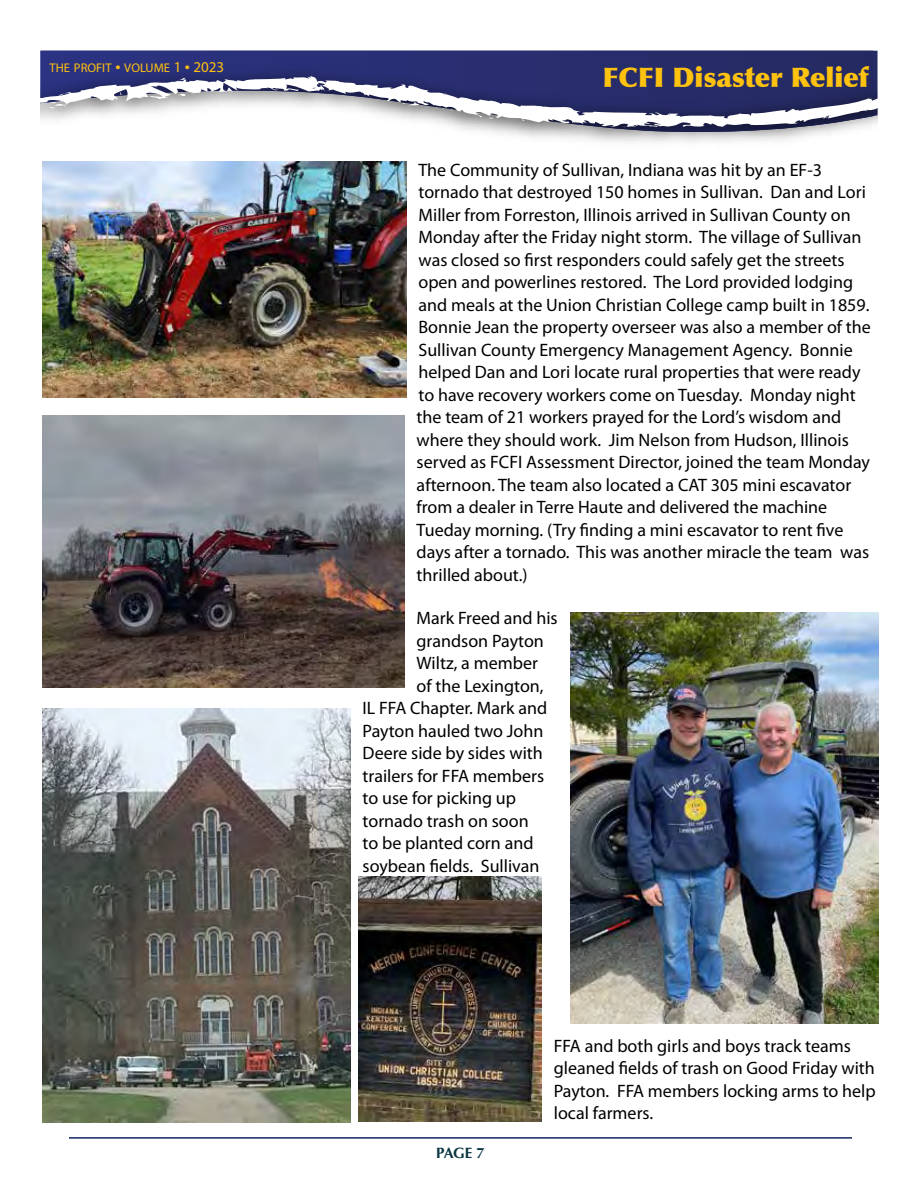
<style>
.page{position:relative;width:918px;height:1188px;background:#fff}
.page>*{position:absolute;margin:0;border:0;box-sizing:border-box;transform-origin:0 0}
.t1{font:900 27px "Optima";color:#ffc20e}
.t2{font:18px/22.5px "Myriad Pro";color:#000}
.t3{font:700 15px "Optima";color:#0a3542}
.t4{font:12.6px "Myriad Pro";color:#ffc20e}
.s1{font-size:18px}
.s2{font-size:15px}
</style>
<div class="page">
<svg style="left:40px;top:51px;width:833px;height:7px;background:#282e71"></svg>
<img style="left:40px;top:58px;width:838px;height:84px">
<svg style="left:40px;top:76px;width:838px;height:52px"></svg>
<hr style="left:69px;top:1137px;width:783px;height:2px;background:#152563">
<img style="left:42px;top:162px;width:364px;height:236px">
<img style="left:42px;top:415px;width:363px;height:272px">
<img style="left:42px;top:709px;width:309px;height:413px">
<img style="left:358px;top:876px;width:184px;height:245px">
<img style="left:570px;top:612px;width:309px;height:411px">
<p class="t4" style="left:50px;top:60px;width:176px">THE PROFIT <span class="s1">•</span> VOLUME <span class="s2">1</span> <span class="s1">•</span> <span class="s2">2023</span></p>
<h1 class="t1" style="left:602px;top:61px;width:268px">FCFI Disaster Relief</h1>
<p class="t2" style="left:417px;top:158px;width:456px">The Community of Sullivan, Indiana was hit by an EF-3 tornado that destroyed 150 homes in Sullivan. Dan and Lori Miller from Forreston, Illinois arrived in Sullivan County on Monday after the Friday night storm. The village of Sullivan was closed so first responders could safely get the streets open and powerlines restored. The Lord provided lodging and meals at the Union Christian College camp built in 1859.<br>Bonnie Jean the property overseer was also a member of the Sullivan County Emergency Management Agency. Bonnie helped Dan and Lori locate rural properties that were ready to have recovery workers come on Tuesday. Monday night the team of 21 workers prayed for the Lord’s wisdom and where they should work. Jim Nelson from Hudson, Illinois served as FCFI Assessment Director, joined the team Monday afternoon. The team also located a CAT 305 mini escavator from a dealer in Terre Haute and delivered the machine Tueday morning. (Try finding a mini escavator to rent five days after a tornado. This was another miracle the team was thrilled about.)</p>
<p class="t2" style="left:417px;top:606px;width:143px">Mark Freed and his</p>
<p class="t2" style="left:417px;top:629px;width:129px">grandson Payton</p>
<p class="t2" style="left:417px;top:651px;width:123px">Wiltz, a member</p>
<p class="t2" style="left:417px;top:674px;width:128px">of the Lexington,</p>
<p class="t2" style="left:363px;top:696px;width:186px">IL FFA Chapter. Mark and</p>
<p class="t2" style="left:363px;top:719px;width:182px">Payton hauled two John</p>
<p class="t2" style="left:363px;top:741px;width:182px">Deere side by sides with</p>
<p class="t2" style="left:363px;top:764px;width:183px">trailers for FFA members</p>
<p class="t2" style="left:363px;top:786px;width:155px">to use for picking up</p>
<p class="t2" style="left:363px;top:809px;width:168px">tornado trash on soon</p>
<p class="t2" style="left:363px;top:831px;width:172px">to be planted corn and</p>
<p class="t2" style="left:363px;top:854px;width:178px">soybean fields. Sullivan</p>
<p class="t3" style="left:436px;top:1144px;width:50px">PAGE 7</p>
<p class="t2" style="left:554px;top:1034px;width:323px">FFA and both girls and boys track teams gleaned fields of trash on Good Friday with Payton. FFA members locking arms to help local farmers.</p>
</div>
